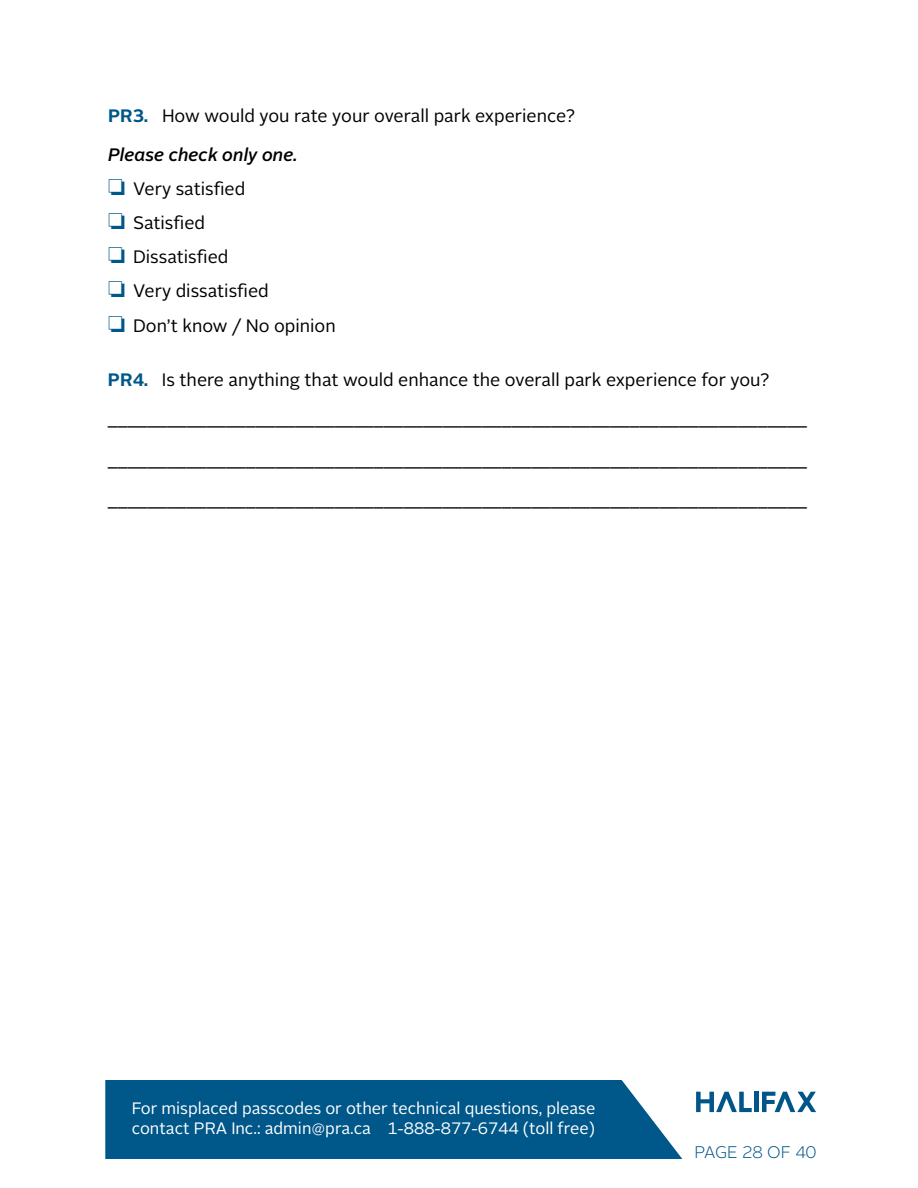
<style>
.page{position:relative;width:918px;height:1188px;background:#fff}
.page>*{position:absolute;margin:0;border:0;box-sizing:border-box;transform-origin:0 0}
.t1{font:18px/39px "Alright Sans";color:#000}
.t2{font:300 16.8px "Alright Sans";color:#005689}
.t3{font:16.5px/19.8px "Alright Sans";color:#fff}
.s1{font-weight:700;color:#005789}
.s2{font-weight:500;font-style:italic}
.s3{color:#005789}
</style>
<div class="page">
<div style="left:105px;top:1080px;width:577px;height:79px;background:#005789"></div>
<hr style="left:755px;top:1092px;width:4px;height:20px;background:#005689">
<svg style="left:762px;top:1092px;width:54px;height:20px"></svg>
<svg style="left:696px;top:1092px;width:56px;height:20px"></svg>
<p class="t1" style="left:108px;top:96px;width:469px"><span class="s1">PR3.</span> How would you rate your overall park experience?<br><span class="s2">Please check only one.</span></p>
<p class="t1" style="left:108px;top:169px;width:139px"><span class="s3">□</span> Very satisfied</p>
<p class="t1" style="left:108px;top:204px;width:99px"><span class="s3">□</span> Satisfied</p>
<p class="t1" style="left:108px;top:238px;width:122px"><span class="s3">□</span> Dissatisfied</p>
<p class="t1" style="left:108px;top:272px;width:162px"><span class="s3">□</span> Very dissatisfied</p>
<p class="t1" style="left:108px;top:306px;width:229px"><span class="s3">□</span> Don’t know / No opinion</p>
<p class="t1" style="left:108px;top:360px;width:663px"><span class="s1">PR4.</span> Is there anything that would enhance the overall park experience for you?</p>
<p class="t1" style="left:108px;top:401px;width:701px">_______________________________________________________________________</p>
<p class="t1" style="left:108px;top:441px;width:701px">_______________________________________________________________________</p>
<p class="t1" style="left:108px;top:482px;width:701px">_______________________________________________________________________</p>
<p class="t3" style="left:132px;top:1099px;width:465px">For misplaced passcodes or other technical questions, please contact PRA Inc.: admin@pra.ca 1-888-877-6744 (toll free)</p>
<p class="t2" style="left:694px;top:1140px;width:123px">PAGE 28 OF 40</p>
</div>
